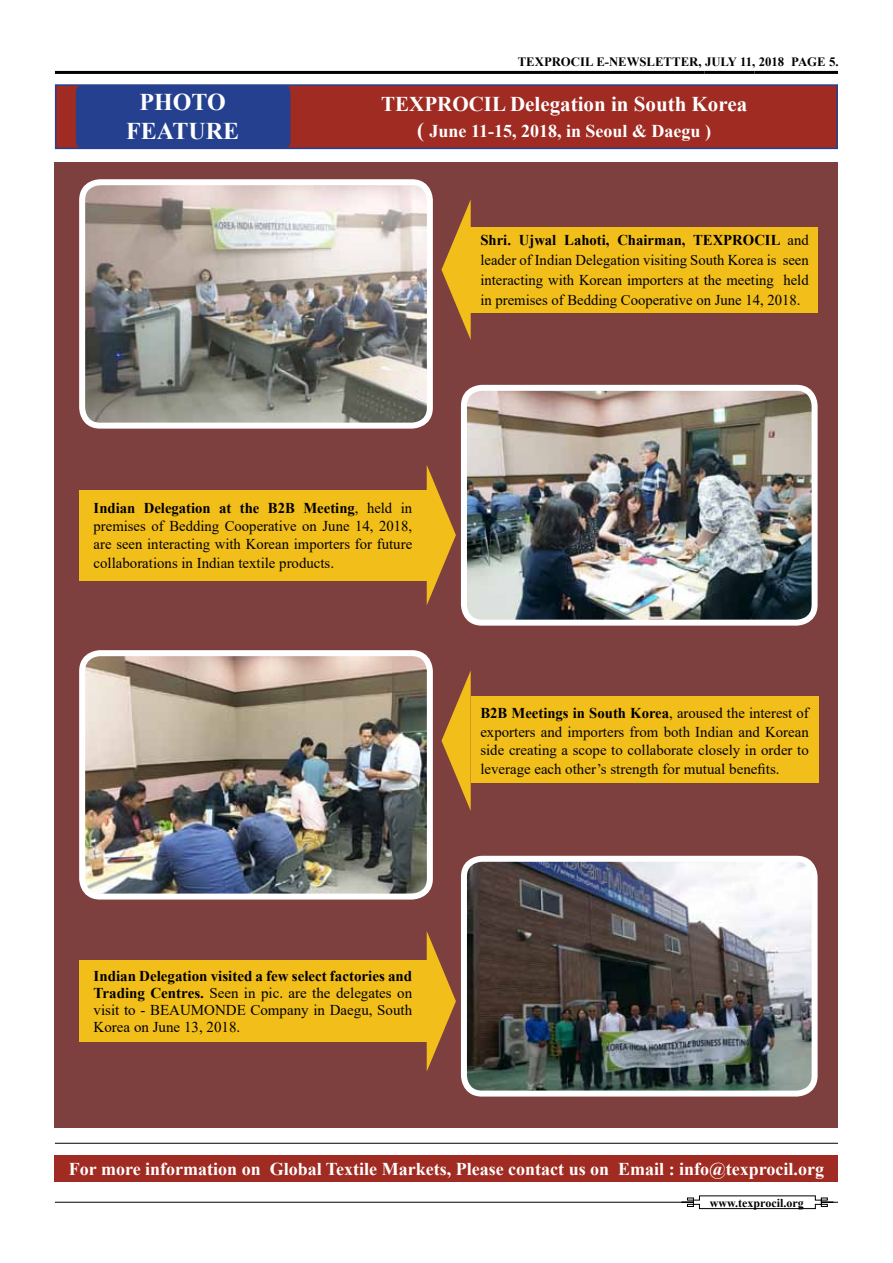
<style>
.page{position:relative;width:893px;height:1263px;background:#fff}
.page>*{position:absolute;margin:0;border:0;box-sizing:border-box;transform-origin:0 0}
.t1{font:700 24px/28.8px "Times New Roman";color:#fff;text-align:center}
.t2{font:700 21px "Times New Roman";color:#fff}
.t3{font:700 18px "Times New Roman";color:#fff}
.t4{font:15px/19.6px "Times New Roman";color:#000;text-align:justify}
.t5{font:700 12.75px "Times New Roman";color:#000}
.t6{font:700 12px "Times New Roman";color:#000}
.s1{font-size:21px}
.s2{font-weight:700}
</style>
<div class="page">
<hr style="left:55px;top:1202px;width:783px;height:1px;background:#000">
<svg style="left:681px;top:1195px;width:153px;height:14px"></svg>
<hr style="left:55px;top:71px;width:649px;height:3px;background:#000">
<hr style="left:704px;top:71px;width:51px;height:3px;background:#000">
<hr style="left:755px;top:71px;width:83px;height:3px;background:#000">
<div style="left:55px;top:1156px;width:783px;height:26px;background:#a02b22"></div>
<hr style="left:55px;top:1143px;width:783px;height:1px;background:#000">
<div style="left:55px;top:162px;width:783px;height:966px;background:#7d403e"></div>
<div style="left:55px;top:84px;width:783px;height:65px;background:#a02b22;border:2px solid #25408f"></div>
<div style="left:76px;top:85px;width:214px;height:63px;background:#25408f;border-radius:7px"></div>
<img style="left:86px;top:186px;width:340px;height:236px">
<div style="left:79px;top:179px;width:354px;height:250px;border:6px solid #fff;border-radius:18px"></div>
<img style="left:468px;top:392px;width:343px;height:227px">
<div style="left:461px;top:385px;width:357px;height:241px;border:6px solid #fff;border-radius:18px"></div>
<div style="left:470px;top:227px;width:348px;height:85px;background:#f2be1a"></div>
<div style="left:79px;top:490px;width:348px;height:91px;background:#f2be1a"></div>
<svg style="left:441px;top:200px;width:30px;height:140px"></svg>
<svg style="left:427px;top:466px;width:29px;height:139px"></svg>
<img style="left:86px;top:657px;width:340px;height:235px">
<div style="left:79px;top:650px;width:354px;height:249px;border:6px solid #fff;border-radius:18px"></div>
<img style="left:468px;top:863px;width:343px;height:226px">
<div style="left:461px;top:856px;width:357px;height:240px;border:6px solid #fff;border-radius:18px"></div>
<div style="left:79px;top:960px;width:348px;height:82px;background:#f2be1a"></div>
<svg style="left:441px;top:671px;width:30px;height:140px"></svg>
<div style="left:471px;top:697px;width:347px;height:86px;background:#f2be1a"></div>
<svg style="left:427px;top:932px;width:29px;height:139px"></svg>
<p class="t5" style="left:518px;top:53px;width:322px">TEXPROCIL E-NEWSLETTER, JULY 11, 2018 PAGE 5.</p>
<h1 class="t1" style="left:126px;top:87px;width:114px">PHOTO<br>FEATURE</h1>
<h2 class="t2" style="left:381px;top:89px;width:367px">TEXPROCIL Delegation in South Korea</h2>
<p class="t3" style="left:417px;top:118px;width:295px"><span class="s1">(</span> June 11-15, 2018, in Seoul &amp; Daegu )</p>
<p class="t4" style="left:480px;top:230px;width:330px"><span class="s2">Shri. Ujwal Lahoti, Chairman, TEXPROCIL</span> and leader of Indian Delegation visiting South Korea is seen interacting with Korean importers at the meeting held in premises of Bedding Cooperative on June 14, 2018.</p>
<p class="t4" style="left:94px;top:498px;width:320px;line-height:18.1px"><span class="s2">Indian Delegation at the B2B Meeting</span>, held in premises of Bedding Cooperative on June 14, 2018, are seen interacting with Korean importers for future collaborations in Indian textile products.</p>
<p class="t4" style="left:480px;top:703px;width:330px;line-height:18.5px"><span class="s2">B2B Meetings in South Korea</span>, aroused the interest of exporters and importers from both Indian and Korean side creating a scope to collaborate closely in order to leverage each other’s strength for mutual benefits.</p>
<p class="t4" style="left:94px;top:967px;width:320px;line-height:17.1px"><span class="s2">Indian Delegation visited a few select factories and Trading Centres.</span> Seen in pic. are the delegates on visit to - BEAUMONDE Company in Daegu, South Korea on June 13, 2018.</p>
<p class="t3" style="left:69px;top:1156px;width:757px">For more information on Global Textile Markets, Please contact us on Email : info@texprocil.org</p>
<p class="t6" style="left:710px;top:1194px;width:95px">www.texprocil.org</p>
</div>
